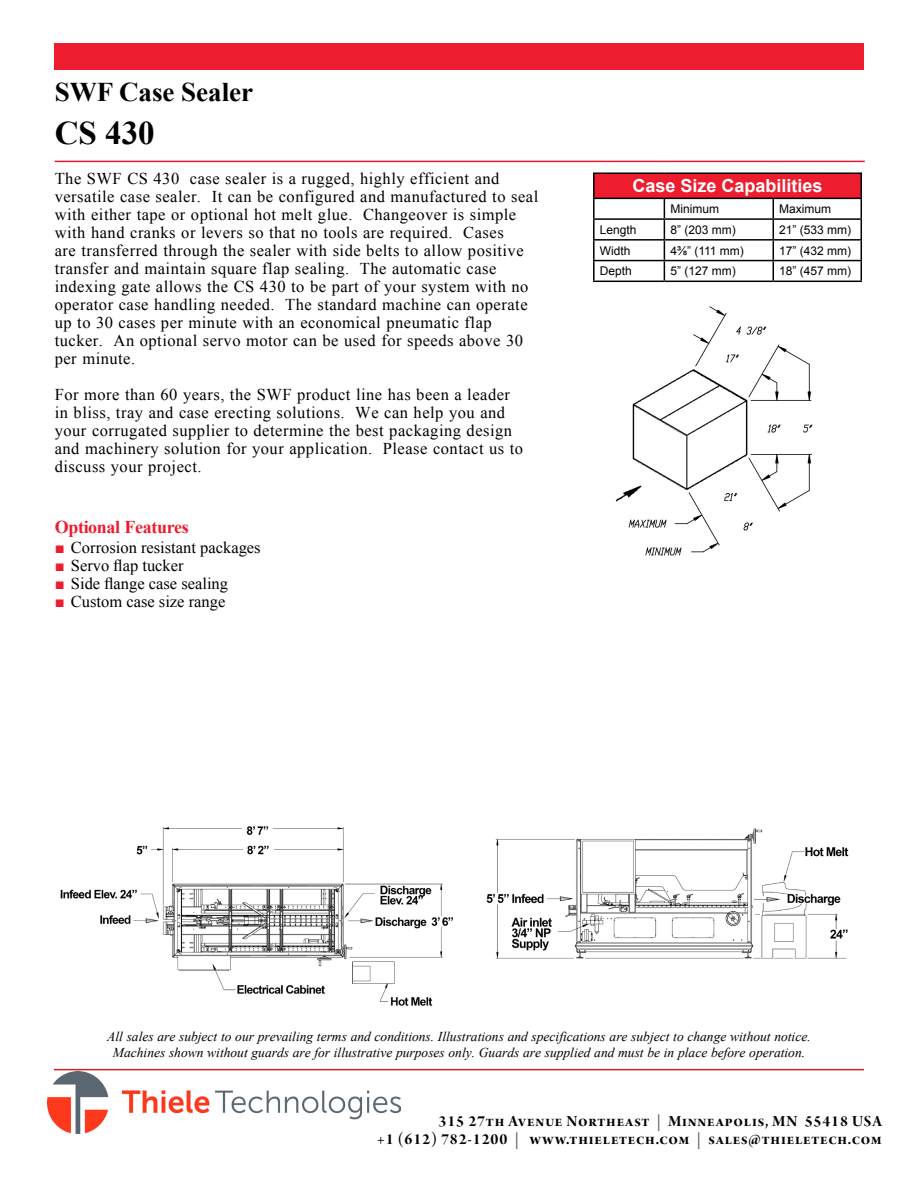
<style>
.page{position:relative;width:918px;height:1188px;background:#fff}
.page>*{position:absolute;margin:0;border:0;box-sizing:border-box;transform-origin:0 0}
.t1{font:700 33px "Times New Roman";color:#000}
.t2{font:700 27px "Times New Roman";color:#000}
.t3{font:700 18px "Arial";color:#fff}
.t4{font:700 18px "Times New Roman";letter-spacing:-.02em;color:#ed1c2e}
.t5{font:16.5px/18px "Times New Roman";letter-spacing:.03em;color:#000}
.t6{font:16.5px/18px "Arno Pro Bold Display";letter-spacing:.05em;color:#000;text-align:right}
.t7{font:16.5px "Times New Roman";color:#000}
.t8{font:italic 13.5px/16.2px "Times New Roman";color:#000;text-align:center}
.t9{font:12px "Arial";color:#000}
.s1{color:#ed1c2e}
.s2{color:#58595b}
</style>
<div class="page">
<hr style="left:54px;top:1069px;width:810px;height:1px;background:#d2232a">
<div style="left:54px;top:43px;width:810px;height:27px;background:#ed1c2e"></div>
<hr style="left:55px;top:161px;width:810px;height:1px;background:#e31837">
<img style="left:48px;top:1072px;width:353px;height:61px">
<img style="left:60px;top:826px;width:393px;height:180px">
<img style="left:486px;top:828px;width:363px;height:131px">
<div style="left:594px;top:173px;width:267px;height:25px;background:#ed1c2e"></div>
<hr style="left:593px;top:172px;width:71px;height:2px;background:#000">
<hr style="left:593px;top:174px;width:2px;height:24px;background:#000">
<hr style="left:664px;top:172px;width:109px;height:2px;background:#000">
<hr style="left:773px;top:172px;width:89px;height:2px;background:#000">
<hr style="left:593px;top:198px;width:71px;height:1px;background:#000">
<hr style="left:664px;top:198px;width:109px;height:1px;background:#000">
<hr style="left:773px;top:198px;width:89px;height:1px;background:#000">
<hr style="left:593px;top:218px;width:71px;height:2px;background:#000">
<hr style="left:664px;top:218px;width:109px;height:2px;background:#000">
<hr style="left:773px;top:218px;width:89px;height:2px;background:#000">
<hr style="left:593px;top:239px;width:71px;height:2px;background:#000">
<svg style="left:593px;top:199px;width:2px;height:61px"></svg>
<hr style="left:664px;top:239px;width:109px;height:2px;background:#000">
<hr style="left:773px;top:239px;width:89px;height:2px;background:#000">
<hr style="left:593px;top:260px;width:71px;height:1px;background:#000">
<hr style="left:593px;top:261px;width:2px;height:20px;background:#000">
<hr style="left:664px;top:260px;width:109px;height:1px;background:#000">
<svg style="left:664px;top:199px;width:1px;height:82px"></svg>
<hr style="left:773px;top:260px;width:89px;height:1px;background:#000">
<svg style="left:773px;top:199px;width:1px;height:82px"></svg>
<svg style="left:861px;top:174px;width:1px;height:107px"></svg>
<hr style="left:593px;top:281px;width:71px;height:1px;background:#000">
<hr style="left:664px;top:281px;width:109px;height:1px;background:#000">
<hr style="left:773px;top:281px;width:89px;height:1px;background:#000">
<img style="left:615px;top:306px;width:198px;height:250px">
<h2 class="t2" style="left:55px;top:73px;width:200px">SWF Case Sealer</h2>
<h1 class="t1" style="left:55px;top:110px;width:101px">CS 430</h1>
<p class="t5" style="left:55px;top:169px;width:485px">The SWF CS 430 case sealer is a rugged, highly efficient and versatile case sealer. It can be configured and manufactured to seal with either tape or optional hot melt glue. Changeover is simple with hand cranks or levers so that no tools are required. Cases<br>are transferred through the sealer with side belts to allow positive transfer and maintain square flap sealing. The automatic case indexing gate allows the CS 430 to be part of your system with no operator case handling needed. The standard machine can operate up to 30 cases per minute with an economical pneumatic flap tucker. An optional servo motor can be used for speeds above 30 per minute.</p>
<p class="t5" style="left:55px;top:385px;width:470px">For more than 60 years, the SWF product line has been a leader in bliss, tray and case erecting solutions. We can help you and your corrugated supplier to determine the best packaging design and machinery solution for your application. Please contact us to discuss your project.</p>
<p class="t4" style="left:55px;top:514px;width:136px">Optional Features</p>
<p class="t7" style="left:55px;top:536px;width:207px"><span class="s1">■</span> Corrosion resistant packages</p>
<p class="t7" style="left:55px;top:554px;width:130px"><span class="s1">■</span> Servo flap tucker</p>
<p class="t7" style="left:55px;top:572px;width:175px"><span class="s1">■</span> Side flange case sealing</p>
<p class="t7" style="left:55px;top:590px;width:172px"><span class="s1">■</span> Custom case size range</p>
<p class="t3" style="left:632px;top:174px;width:192px">Case Size Capabilities</p>
<p class="t9" style="left:670px;top:201px;width:50px">Minimum</p>
<p class="t9" style="left:779px;top:201px;width:53px">Maximum</p>
<p class="t9" style="left:600px;top:222px;width:38px">Length</p>
<p class="t9" style="left:670px;top:222px;width:67px">8” (203 mm)</p>
<p class="t9" style="left:779px;top:222px;width:74px">21” (533 mm)</p>
<p class="t9" style="left:600px;top:242px;width:32px">Width</p>
<p class="t9" style="left:670px;top:242px;width:75px">4⅜” (111 mm)</p>
<p class="t9" style="left:779px;top:242px;width:74px">17” (432 mm)</p>
<p class="t9" style="left:600px;top:263px;width:34px">Depth</p>
<p class="t9" style="left:670px;top:263px;width:67px">5” (127 mm)</p>
<p class="t9" style="left:779px;top:263px;width:74px">18” (457 mm)</p>
<p class="t8" style="left:107px;top:1028px;width:705px">All sales are subject to our prevailing terms and conditions. Illustrations and specifications are subject to change without notice.<br>Machines shown without guards are for illustrative purposes only. Guards are supplied and must be in place before operation.</p>
<p class="t6" style="left:377px;top:1113px;width:506px">315 27th Avenue Northeast <span class="s2">|</span> Minneapolis, MN 55418 USA<br>+1 (612) 782-1200 <span class="s2">|</span> www.thieletech.com <span class="s2">|</span> sales@thieletech.com</p>
</div>
